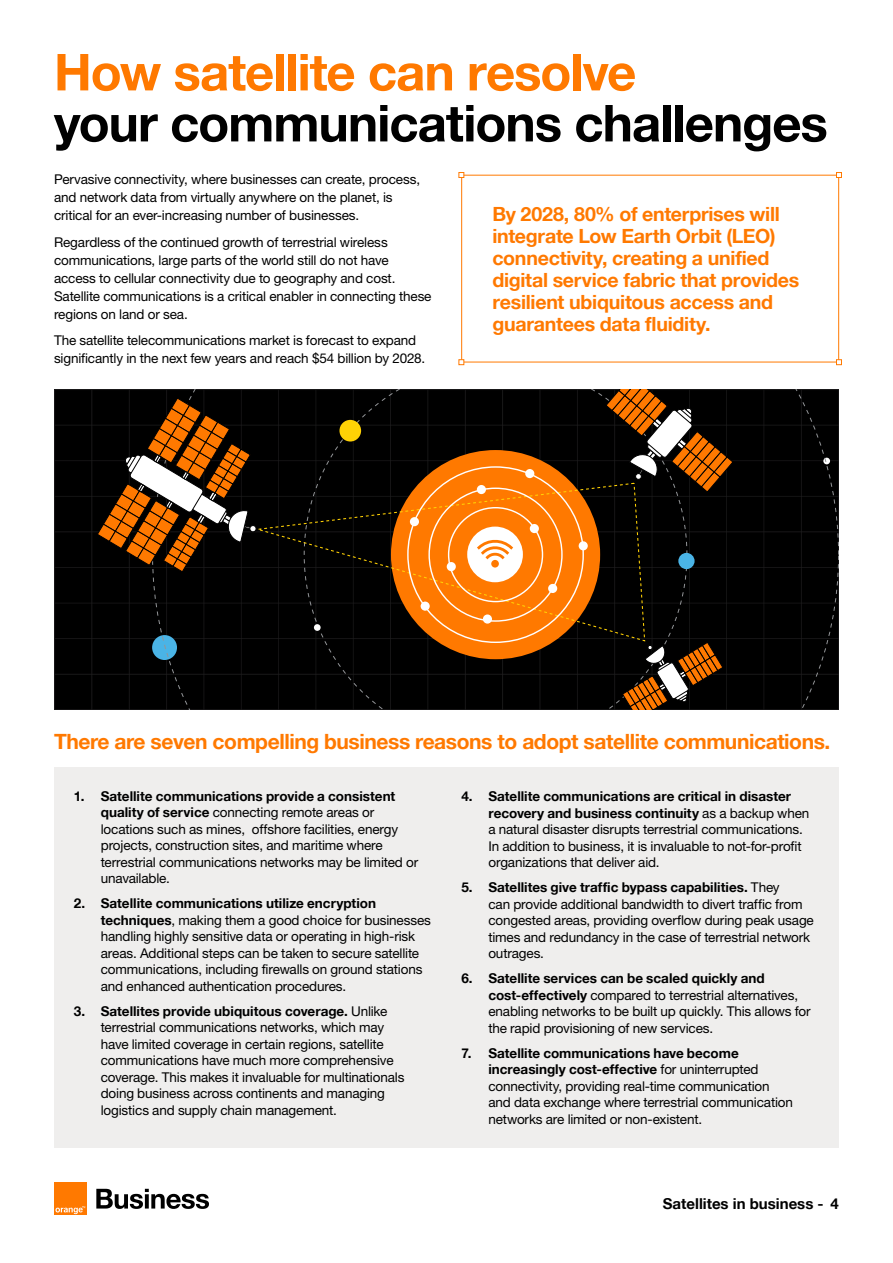
<style>
.page{position:relative;width:893px;height:1263px;background:#fff}
.page>*{position:absolute;margin:0;border:0;box-sizing:border-box;transform-origin:0 0}
.t1{font:700 51px "Helvetica 75";letter-spacing:-.02em;color:#000}
.t2{font:700 51px "Helvetica 75";letter-spacing:-.02em;color:#ff7900}
.t3{font:700 21px "Helvetica 75";letter-spacing:-.02em;color:#ff7900}
.t4{font:700 19.5px/22px "Helvetica 75";letter-spacing:-.01em;color:#ff7900}
.t5{font:700 15px "Helvetica 75";color:#000}
.t6{font:13.5px/16.5px "Helvetica Neue";letter-spacing:-.01em;color:#000}
.t7{font:700 13.5px/16.5px "Helvetica 75";color:#000}
.s1{font-family:"Helvetica 75";font-weight:700}
.s2{font-family:"Helvetica Neue";font-weight:400}
</style>
<div class="page">
<svg style="left:96px;top:1189px;width:113px;height:20px"></svg>
<div style="left:54px;top:1182px;width:32px;height:33px;background:#ff7900"></div>
<svg style="left:55px;top:1206px;width:30px;height:8px"></svg>
<div style="left:54px;top:389px;width:98px;height:320px;background:#000"></div>
<div style="left:54px;top:767px;width:785px;height:381px;background:#efeeed"></div>
<div style="left:461px;top:175px;width:378px;height:187px;border:1px solid #ff7900"></div>
<svg style="left:459px;top:359px;width:5px;height:6px"></svg>
<svg style="left:836px;top:359px;width:6px;height:6px"></svg>
<svg style="left:836px;top:172px;width:6px;height:6px"></svg>
<svg style="left:459px;top:172px;width:5px;height:6px"></svg>
<svg style="left:152px;top:389px;width:687px;height:321px;background:#311b08"></svg>
<div style="left:467px;top:527px;width:56px;height:55px;background:#fff;border-radius:50%"></div>
<div style="left:491px;top:560px;width:8px;height:7px;background:#ff7900;border-radius:50%"></div>
<svg style="left:477px;top:539px;width:36px;height:22px"></svg>
<div style="left:477px;top:485px;width:9px;height:9px;background:#fff;border-radius:50%"></div>
<div style="left:530px;top:524px;width:9px;height:9px;background:#fff;border-radius:50%"></div>
<div style="left:548px;top:584px;width:9px;height:9px;background:#fff;border-radius:50%"></div>
<div style="left:447px;top:562px;width:9px;height:9px;background:#fff;border-radius:50%"></div>
<div style="left:483px;top:614px;width:9px;height:10px;background:#fff;border-radius:50%"></div>
<div style="left:421px;top:602px;width:9px;height:9px;background:#fff;border-radius:50%"></div>
<div style="left:410px;top:517px;width:9px;height:9px;background:#fff;border-radius:50%"></div>
<div style="left:525px;top:469px;width:9px;height:9px;background:#fff;border-radius:50%"></div>
<div style="left:579px;top:541px;width:9px;height:9px;background:#fff;border-radius:50%"></div>
<svg style="left:97px;top:397px;width:155px;height:175px;background:#5e3a1b"></svg>
<div style="left:250px;top:525px;width:6px;height:7px;background:#fff;border-radius:3px"></div>
<div style="left:249px;top:525px;width:8px;height:7px;border:1px solid #000;border-radius:3px"></div>
<h1 class="t2" style="left:54px;top:41px;width:584px">How satellite can resolve</h1>
<h1 class="t1" style="left:54px;top:92px;width:775px">your communications challenges</h1>
<p class="t6" style="left:54px;top:170px;width:368px;line-height:18px">Pervasive connectivity, where businesses can create, process, and network data from virtually anywhere on the planet, is critical for an ever-increasing number of businesses.</p>
<p class="t6" style="left:54px;top:233px;width:379px;line-height:18px">Regardless of the continued growth of terrestrial wireless communications, large parts of the world still do not have access to cellular connectivity due to geography and cost.<br>Satellite communications is a critical enabler in connecting these regions on land or sea.</p>
<p class="t6" style="left:54px;top:331px;width:373px;line-height:18px">The satellite telecommunications market is forecast to expand significantly in the next few years and reach $54 billion by 2028.</p>
<h3 class="t4" style="left:492px;top:202px;width:308px">By 2028, 80% of enterprises will integrate Low Earth Orbit (LEO) connectivity, creating a unified digital service fabric that provides resilient ubiquitous access and guarantees data fluidity.</h3>
<h2 class="t3" style="left:54px;top:728px;width:778px">There are seven compelling business reasons to adopt satellite communications.</h2>
<p class="t7" style="left:74px;top:787px;width:323px">1. Satellite communications provide a consistent</p>
<p class="t6" style="left:101px;top:804px;width:319px"><span class="s1">quality of service</span> connecting remote areas or locations such as mines, offshore facilities, energy projects, construction sites, and maritime where terrestrial communications networks may be limited or unavailable.</p>
<p class="t7" style="left:74px;top:895px;width:304px">2. Satellite communications utilize encryption</p>
<p class="t6" style="left:101px;top:912px;width:332px"><span class="s1">techniques</span>, making them a good choice for businesses handling highly sensitive data or operating in high-risk areas. Additional steps can be taken to secure satellite communications, including firewalls on ground stations and enhanced authentication procedures.</p>
<p class="t7" style="left:74px;top:1002px;width:315px">3. Satellites provide ubiquitous coverage. <span class="s2">Unlike</span></p>
<p class="t6" style="left:101px;top:1019px;width:305px">terrestrial communications networks, which may have limited coverage in certain regions, satellite communications have much more comprehensive coverage. This makes it invaluable for multinationals doing business across continents and managing logistics and supply chain management.</p>
<p class="t7" style="left:488px;top:788px;width:323px;text-indent:-27px">4. Satellite communications are critical in disaster recovery and business continuity <span class="s2">as a backup when</span></p>
<p class="t6" style="left:488px;top:821px;width:316px;text-align:justify">a natural disaster disrupts terrestrial communications.<br>In addition to business, it is invaluable to not-for-profit organizations that deliver aid.</p>
<p class="t7" style="left:461px;top:879px;width:320px">5. Satellites give traffic bypass capabilities. <span class="s2">They</span></p>
<p class="t6" style="left:488px;top:895px;width:327px">can provide additional bandwidth to divert traffic from congested areas, providing overflow during peak usage times and redundancy in the case of terrestrial network outrages.</p>
<p class="t7" style="left:461px;top:970px;width:305px">6. Satellite services can be scaled quickly and</p>
<p class="t6" style="left:488px;top:986px;width:324px"><span class="s1">cost-effectively</span> compared to terrestrial alternatives, enabling networks to be built up quickly. This allows for the rapid provisioning of new services.</p>
<p class="t7" style="left:488px;top:1044px;width:272px;text-indent:-27px">7. Satellite communications have become increasingly cost-effective <span class="s2">for uninterrupted</span></p>
<p class="t6" style="left:488px;top:1077px;width:306px">connectivity, providing real-time communication and data exchange where terrestrial communication networks are limited or non-existent.</p>
<p class="t5" style="left:663px;top:1194px;width:178px">Satellites in business - 4</p>
</div>
